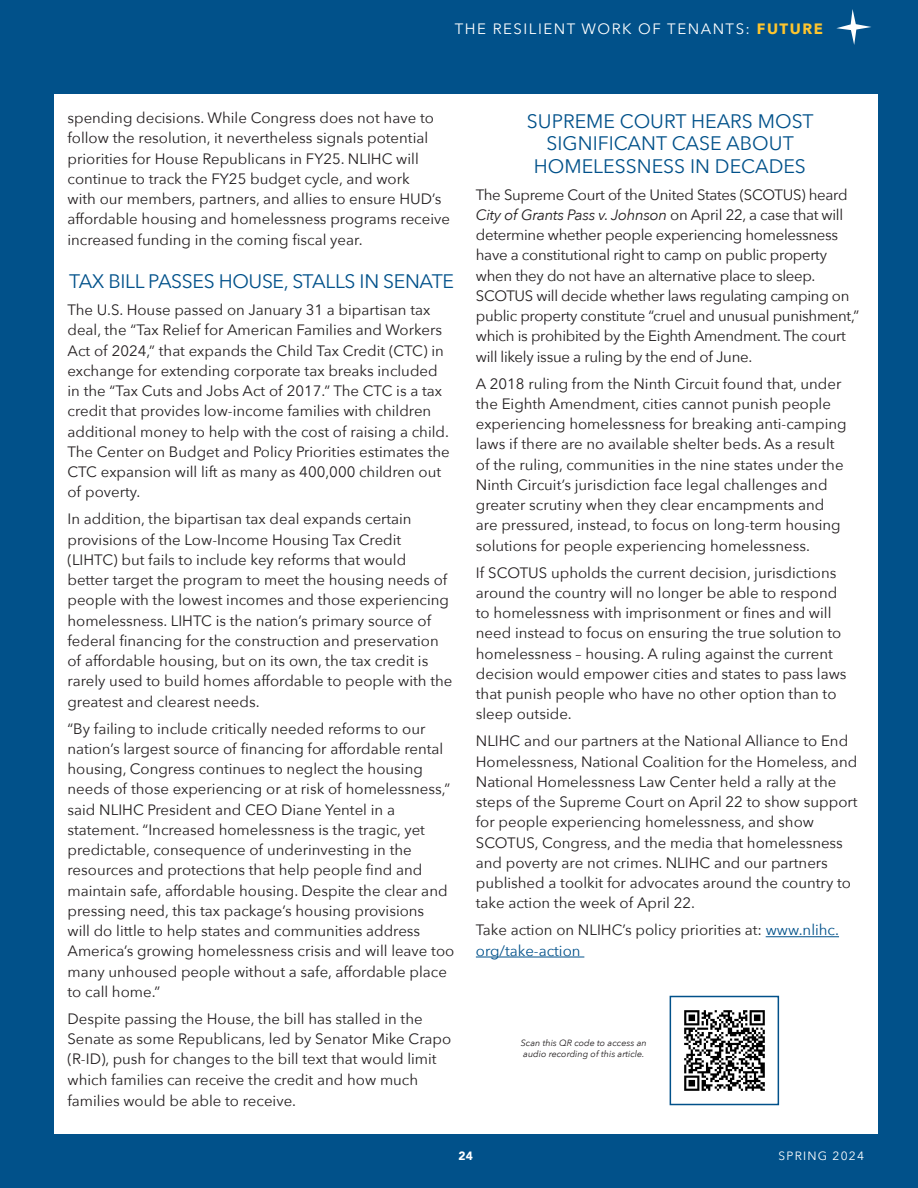
<style>
.page{position:relative;width:918px;height:1188px;background:#01518a}
.page>*{position:absolute;margin:0;border:0;box-sizing:border-box;transform-origin:0 0}
.Headind_3_-_Black{font:19.5px/22.5px "Avenir Next";color:#01518a;text-align:center}
.Headind_3_-_Black-2{font:19.5px "Avenir Next";letter-spacing:-.02em;color:#01518a}
.Normal_-_black{font:15px/20.2px "Avenir Next";color:#231f20}
.Normal_-_black-2{font:15px/20.2px "Avenir Next";letter-spacing:-.02em;color:#231f20}
.t1{font:15px "Avenir Next";letter-spacing:.1em;color:#fff}
.t2{font:12px "Avenir Next";letter-spacing:.1em;color:#fff}
.t3{font:900 12px "Avenir";color:#fff}
.t4{font:italic 9px/10.8px "Avenir Next";color:#231f20}
.s1{font-weight:700;color:#fec52e}
.s2{font-style:italic}
.s3{color:#01518a}
</style>
<div class="page">
<div style="left:54px;top:94px;width:824px;height:1040px;background:#fff"></div>
<svg style="left:836px;top:9px;width:35px;height:36px"></svg>
<hr style="left:766px;top:936px;width:73px;height:1px;background:#01518a">
<hr style="left:476px;top:957px;width:108px;height:1px;background:#01518a">
<img style="left:684px;top:1010px;width:81px;height:81px">
<div style="left:670px;top:996px;width:109px;height:109px;border:2px solid #01518a"></div>
<p class="t1" style="left:455px;top:17px;width:370px">THE RESILIENT WORK OF TENANTS: <span class="s1">FUTURE</span></p>
<p class="Normal_-_black" style="left:68px;top:107px;width:384px">spending decisions. While Congress does not have to follow the resolution, it nevertheless signals potential priorities for House Republicans in FY25. NLIHC will continue to track the FY25 budget cycle, and work<br>with our members, partners, and allies to ensure HUD’s affordable housing and homelessness programs receive increased funding in the coming fiscal year.</p>
<p class="Headind_3_-_Black-2" style="left:69px;top:265px;width:386px">TAX BILL PASSES HOUSE, STALLS IN SENATE</p>
<p class="Normal_-_black" style="left:68px;top:299px;width:384px">The U.S. House passed on January 31 a bipartisan tax deal, the “Tax Relief for American Families and Workers Act of 2024,” that expands the Child Tax Credit (CTC) in exchange for extending corporate tax breaks included in the “Tax Cuts and Jobs Act of 2017.” The CTC is a tax credit that provides low-income families with children additional money to help with the cost of raising a child.<br>The Center on Budget and Policy Priorities estimates the CTC expansion will lift as many as 400,000 children out of poverty.</p>
<p class="Normal_-_black" style="left:68px;top:508px;width:386px">In addition, the bipartisan tax deal expands certain provisions of the Low-Income Housing Tax Credit (LIHTC) but fails to include key reforms that would<br>better target the program to meet the housing needs of people with the lowest incomes and those experiencing homelessness. LIHTC is the nation’s primary source of federal financing for the construction and preservation of affordable housing, but on its own, the tax credit is rarely used to build homes affordable to people with the greatest and clearest needs.</p>
<p class="Normal_-_black" style="left:68px;top:718px;width:388px">“By failing to include critically needed reforms to our nation’s largest source of financing for affordable rental housing, Congress continues to neglect the housing needs of those experiencing or at risk of homelessness,” said NLIHC President and CEO Diane Yentel in a statement. “Increased homelessness is the tragic, yet predictable, consequence of underinvesting in the resources and protections that help people find and maintain safe, affordable housing. Despite the clear and pressing need, this tax package’s housing provisions<br>will do little to help states and communities address America’s growing homelessness crisis and will leave too many unhoused people without a safe, affordable place to call home.”</p>
<p class="Normal_-_black" style="left:68px;top:1008px;width:385px;line-height:20.7px">Despite passing the House, the bill has stalled in the Senate as some Republicans, led by Senator Mike Crapo (R-ID), push for changes to the bill text that would limit which families can receive the credit and how much families would be able to receive.</p>
<p class="Headind_3_-_Black" style="left:527px;top:109px;width:288px">SUPREME COURT HEARS MOST<br>SIGNIFICANT CASE ABOUT<br>HOMELESSNESS IN DECADES</p>
<p class="Normal_-_black-2" style="left:476px;top:184px;width:385px">The Supreme Court of the United States (SCOTUS) heard <span class="s2">City of Grants Pass v. Johnson</span> on April 22, a case that will determine whether people experiencing homelessness have a constitutional right to camp on public property when they do not have an alternative place to sleep.<br>SCOTUS will decide whether laws regulating camping on public property constitute “cruel and unusual punishment,” which is prohibited by the Eighth Amendment. The court will likely issue a ruling by the end of June.</p>
<p class="Normal_-_black" style="left:476px;top:373px;width:372px">A 2018 ruling from the Ninth Circuit found that, under the Eighth Amendment, cities cannot punish people experiencing homelessness for breaking anti-camping laws if there are no available shelter beds. As a result of the ruling, communities in the nine states under the Ninth Circuit’s jurisdiction face legal challenges and greater scrutiny when they clear encampments and are pressured, instead, to focus on long-term housing solutions for people experiencing homelessness.</p>
<p class="Normal_-_black" style="left:476px;top:562px;width:372px">If SCOTUS upholds the current decision, jurisdictions around the country will no longer be able to respond to homelessness with imprisonment or fines and will need instead to focus on ensuring the true solution to homelessness – housing. A ruling against the current decision would empower cities and states to pass laws that punish people who have no other option than to sleep outside.</p>
<p class="Normal_-_black" style="left:476px;top:730px;width:383px">NLIHC and our partners at the National Alliance to End Homelessness, National Coalition for the Homeless, and National Homelessness Law Center held a rally at the steps of the Supreme Court on April 22 to show support for people experiencing homelessness, and show SCOTUS, Congress, and the media that homelessness and poverty are not crimes. NLIHC and our partners published a toolkit for advocates around the country to take action the week of April 22.</p>
<p class="Normal_-_black" style="left:476px;top:919px;width:365px">Take action on NLIHC’s policy priorities at: <span class="s3">www.nlihc. org/take-action</span></p>
<p class="t4" style="left:521px;top:1037px;width:127px">Scan this QR code to access an audio recording of this article.</p>
<p class="t3" style="left:459px;top:1145px;width:16px">24</p>
<p class="t2" style="left:779px;top:1145px;width:87px">SPRING 2024</p>
</div>
